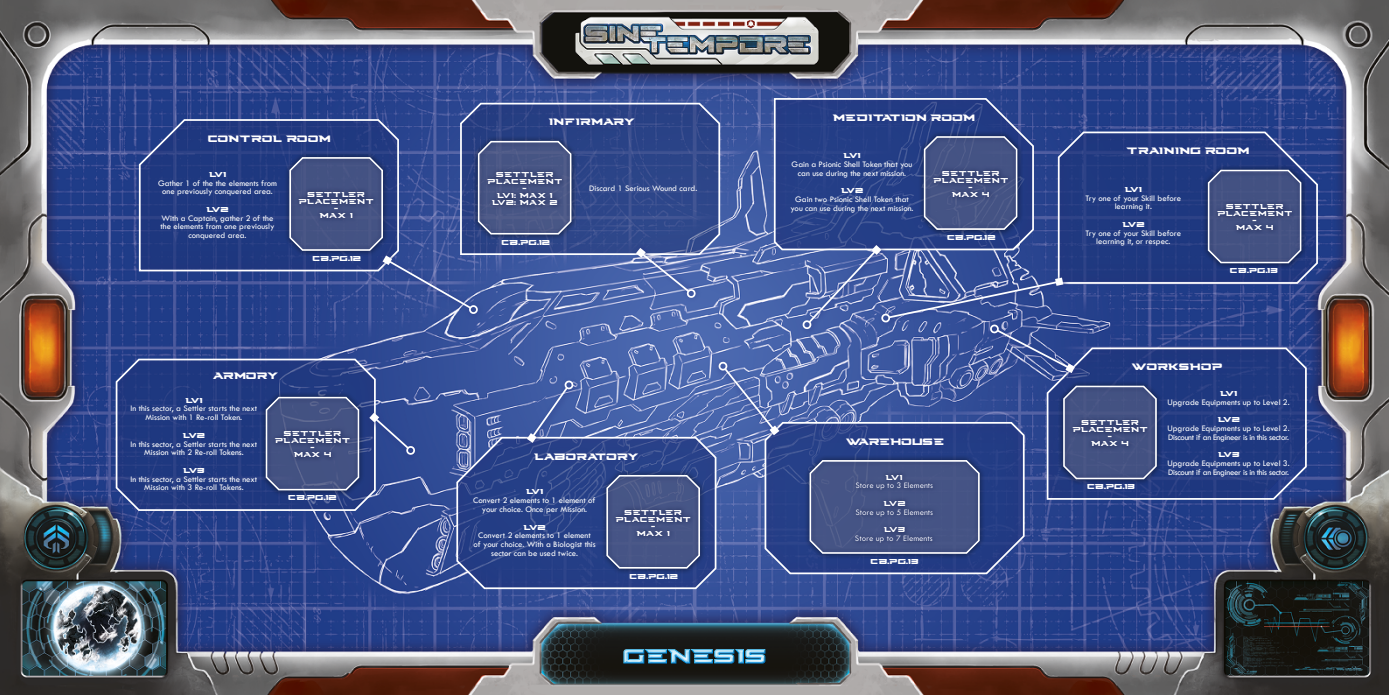
<style>
.page{position:relative;width:1389px;height:695px;background:#fff}
.page>*{position:absolute;margin:0;border:0;box-sizing:border-box;transform-origin:0 0}
.t1{font:23.62px "Cyberdyne";color:#fff}
.t2{font:11.38px "Cyberdyne";color:#fff}
.t3{font:11.38px "Cyberdyne";letter-spacing:-.035em;color:#fff}
.t4{font:8.75px/8.8px "Tw Cen";color:#fff;text-align:center}
.t5{font:8.75px/7px "Cyberdyne";color:#fff;text-align:center}
.t6{font:8.75px/8.8px "Tw Cen";letter-spacing:-.03em;color:#fff}
</style>
<div class="page">
<img style="left:0;top:0;width:1389px;height:694px">
<div style="left:547px;top:640px;width:294px;height:28px;background:#009fe3;opacity:.75"></div>
<div style="left:620px;top:646px;width:149px;height:18px;background:#171715"></div>
<div style="left:620px;top:647px;width:149px;height:19px;background:#009fe3;opacity:.75"></div>
<div style="left:131px;top:113px;width:276px;height:159px;background:#283583;opacity:.55"></div>
<svg style="left:138px;top:117px;width:262px;height:155px;background:#2b4387"></svg>
<div style="left:108px;top:352px;width:276px;height:159px;background:#283583;opacity:.55"></div>
<svg style="left:115px;top:357px;width:262px;height:154px;background:#2c4387"></svg>
<div style="left:452px;top:97px;width:276px;height:158px;background:#283583;opacity:.55"></div>
<svg style="left:459px;top:101px;width:262px;height:155px;background:#394f8f"></svg>
<div style="left:449px;top:430px;width:275px;height:159px;background:#283583;opacity:.55"></div>
<svg style="left:456px;top:435px;width:261px;height:155px;background:#334a8e"></svg>
<div style="left:766px;top:92px;width:276px;height:159px;background:#283583;opacity:.55"></div>
<svg style="left:773px;top:97px;width:262px;height:37px;background:#374d91"></svg>
<svg style="left:764px;top:569px;width:262px;height:6px;background:#5d6fa7"></svg>
<div style="left:1050px;top:125px;width:276px;height:159px;background:#283583;opacity:.55"></div>
<svg style="left:1057px;top:130px;width:262px;height:155px;background:#32488b"></svg>
<div style="left:1039px;top:341px;width:276px;height:159px;background:#283583;opacity:.55"></div>
<svg style="left:1158px;top:346px;width:150px;height:154px;background:#294085"></svg>
<div style="left:377px;top:250px;width:106px;height:69px;background:#283583;opacity:.75"></div>
<div style="left:469px;top:305px;width:9px;height:9px;border:2px solid #fff;border-radius:50%"></div>
<svg style="left:520px;top:366px;width:61px;height:90px;background:#4d65a8"></svg>
<div style="left:544px;top:113px;width:95px;height:18px;background:#283583;opacity:.75"></div>
<div style="left:470px;top:134px;width:110px;height:101px;background:#fff;opacity:.75"></div>
<div style="left:828px;top:108px;width:152px;height:18px;background:#283583"></div>
<div style="left:916px;top:130px;width:110px;height:100px;background:#fff;opacity:.75"></div>
<div style="left:208px;top:366px;width:75px;height:18px;background:#203780"></div>
<div style="left:260px;top:391px;width:105px;height:105px;background:#000;opacity:.65"></div>
<svg style="left:368px;top:395px;width:56px;height:96px;background:#3e569a"></svg>
<div style="left:258px;top:390px;width:110px;height:101px;background:#fff;opacity:.75"></div>
<div style="left:529px;top:447px;width:114px;height:18px;background:#283583;opacity:.75"></div>
<div style="left:601px;top:469px;width:104px;height:105px;background:#000;opacity:.65"></div>
<div style="left:599px;top:468px;width:110px;height:101px;background:#fff;opacity:.75"></div>
<div style="left:1122px;top:142px;width:133px;height:18px;background:#283583"></div>
<div style="left:1202px;top:164px;width:105px;height:105px;background:#000;opacity:.65"></div>
<div style="left:1200px;top:163px;width:110px;height:101px;background:#fff;opacity:.75"></div>
<div style="left:1127px;top:358px;width:101px;height:18px;background:#203780"></div>
<svg style="left:605px;top:134px;width:553px;height:435px;background:#425898"></svg>
<div style="left:1055px;top:379px;width:111px;height:101px;background:#fff;opacity:.75"></div>
<div style="left:203px;top:129px;width:133px;height:18px;background:#203780"></div>
<svg style="left:288px;top:139px;width:284px;height:171px;background:#3e5393"></svg>
<div style="left:281px;top:151px;width:111px;height:100px;background:#fff;opacity:.75"></div>
<h2 class="t2" style="left:208px;top:133px;width:124px">CONTROL ROOM</h2>
<p class="t5" style="left:209px;top:170px;width:19px">LV1</p>
<p class="t4" style="left:158px;top:178px;width:120px">Gather 1 of the the elements from one previously conquered area.</p>
<p class="t5" style="left:206px;top:205px;width:24px">LV2</p>
<p class="t4" style="left:161px;top:213px;width:115px">With a Captain, gather 2 of the the elements from one previously conquered area.</p>
<p class="t5" style="left:298px;top:190px;width:77px">SETTLER<br>PLACEMENT -<br>MAX 1</p>
<p class="t5" style="left:312px;top:255px;width:50px">CB.PG.12</p>
<h2 class="t2" style="left:213px;top:370px;width:67px">ARMORY</h2>
<p class="t5" style="left:185px;top:396px;width:19px">LV1</p>
<p class="t4" style="left:131px;top:404px;width:128px">In this sector, a Settler starts the next<br>Mission with 1 Re-roll Token.</p>
<p class="t5" style="left:183px;top:431px;width:24px">LV2</p>
<p class="t4" style="left:131px;top:439px;width:128px">In this sector, a Settler starts the next<br>Mission with 2 Re-roll Tokens.</p>
<p class="t5" style="left:183px;top:466px;width:23px">LV3</p>
<p class="t4" style="left:131px;top:474px;width:128px">In this sector, a Settler starts the next<br>Mission with 3 Re-roll Tokens.</p>
<p class="t5" style="left:275px;top:430px;width:77px">SETTLER<br>PLACEMENT -<br>MAX 4</p>
<p class="t5" style="left:288px;top:494px;width:50px">CB.PG.12</p>
<h2 class="t2" style="left:548px;top:117px;width:88px">INFIRMARY</h2>
<h2 class="t2" style="left:832px;top:112px;width:144px">MEDITATION ROOM</h2>
<p class="t5" style="left:487px;top:171px;width:77px">SETTLER<br>PLACEMENT -<br>LV1: MAX 1<br>LV2: MAX 2</p>
<p class="t4" style="left:589px;top:183px;width:110px">Discard 1 Serious Wound card.</p>
<p class="t5" style="left:843px;top:152px;width:19px">LV1</p>
<p class="t4" style="left:792px;top:160px;width:122px">Gain a Psionic Shell Token that you can use during the next mission.</p>
<p class="t5" style="left:841px;top:187px;width:24px">LV2</p>
<p class="t4" style="left:791px;top:195px;width:124px">Gain two Psionic Shell Token that you can use during the next mission.</p>
<p class="t5" style="left:933px;top:170px;width:77px">SETTLER<br>PLACEMENT -<br>MAX 4</p>
<p class="t5" style="left:501px;top:238px;width:50px">CB.PG.12</p>
<p class="t5" style="left:947px;top:233px;width:50px">CB.PG.12</p>
<h2 class="t3" style="left:534px;top:450px;width:106px">LABORATORY</h2>
<p class="t5" style="left:526px;top:488px;width:19px">LV1</p>
<p class="t4" style="left:473px;top:496px;width:124px">Convert 2 elements to 1 element of your choice. Once per Mission.</p>
<p class="t5" style="left:523px;top:523px;width:24px">LV2</p>
<p class="t4" style="left:473px;top:531px;width:124px">Convert 2 elements to 1 element<br>of your choice. With a Biologist this sector can be used twice.</p>
<p class="t5" style="left:615px;top:508px;width:77px">SETTLER<br>PLACEMENT -<br>MAX 1</p>
<p class="t5" style="left:629px;top:572px;width:50px">CB.PG.12</p>
<h1 class="t1" style="left:623px;top:644px;width:145px">GENESIS</h1>
<h2 class="t2" style="left:846px;top:436px;width:100px">WAREHOUSE</h2>
<p class="t5" style="left:885px;top:473px;width:19px">LV1</p>
<p class="t4" style="left:855px;top:481px;width:79px">Store up to 3 Elements</p>
<p class="t5" style="left:883px;top:499px;width:24px">LV2</p>
<p class="t4" style="left:855px;top:507px;width:79px">Store up to 5 Elements</p>
<p class="t5" style="left:883px;top:526px;width:23px">LV3</p>
<p class="t4" style="left:855px;top:533px;width:79px">Store up to 7 Elements</p>
<p class="t5" style="left:871px;top:557px;width:49px">CB.PG.13</p>
<h2 class="t2" style="left:1126px;top:145px;width:125px">TRAINING ROOM</h2>
<p class="t5" style="left:1125px;top:186px;width:19px">LV1</p>
<p class="t4" style="left:1085px;top:193px;width:97px">Try one of your Skill before learning it.</p>
<p class="t5" style="left:1122px;top:221px;width:24px">LV2</p>
<p class="t4" style="left:1085px;top:228px;width:97px">Try one of your Skill before learning it, or respec.</p>
<p class="t5" style="left:1217px;top:203px;width:77px">SETTLER<br>PLACEMENT -<br>MAX 4</p>
<p class="t5" style="left:1230px;top:267px;width:49px">CB.PG.13</p>
<h2 class="t3" style="left:1131px;top:361px;width:92px">WORKSHOP</h2>
<p class="t5" style="left:1072px;top:419px;width:77px">SETTLER<br>PLACEMENT -<br>MAX 4</p>
<p class="t5" style="left:1087px;top:483px;width:49px">CB.PG.13</p>
<p class="t5" style="left:1220px;top:390px;width:19px">LV1</p>
<p class="t4" style="left:1167px;top:397px;width:124px">Upgrade Equipments up to Level 2.</p>
<p class="t5" style="left:1217px;top:416px;width:24px">LV2</p>
<p class="t6" style="left:1167px;top:424px;width:124px">Upgrade Equipments up to Level 2.<br>Discount if an Engineer is in this sector.</p>
<p class="t5" style="left:1218px;top:451px;width:23px">LV3</p>
<p class="t6" style="left:1167px;top:459px;width:124px">Upgrade Equipments up to Level 3.<br>Discount if an Engineer is in this sector.</p>
</div>
